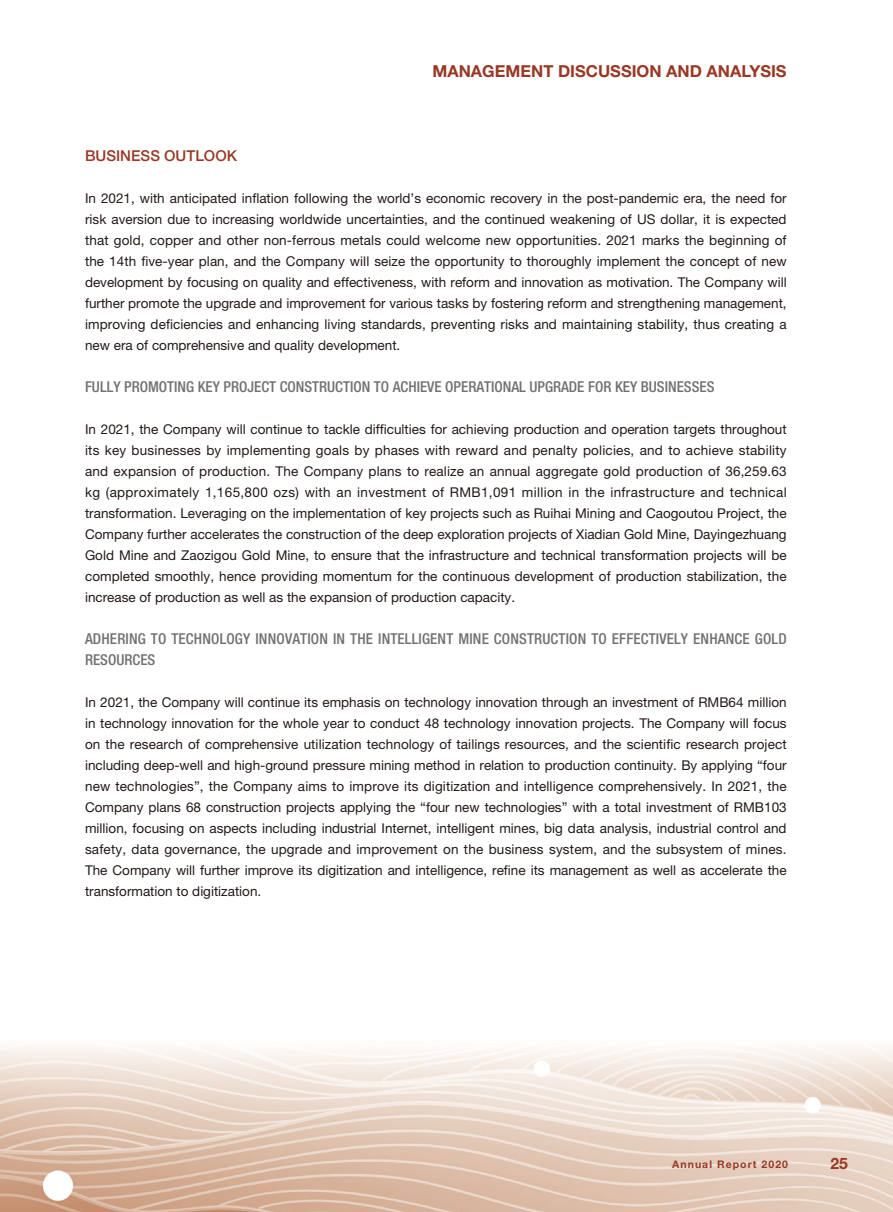
<style>
.page{position:relative;width:893px;height:1212px;background:#fff}
.page>*{position:absolute;margin:0;border:0;box-sizing:border-box;transform-origin:0 0}
.t1{font:700 16.5px "Helvetica Neue LT Std";color:#993824}
.t2{font:700 15.75px "Helvetica Neue LT Std";color:#993824}
.t3{font:500 condensed 15px/21px "Helvetica Neue LT Std";color:#717171}
.t4{font:500 15px "Helvetica Neue LT Std";color:#993824}
.t5{font:13.5px/21px "Helvetica Neue LT Std";color:#231916;text-align:justify}
.t6{font:700 10.5px "Helvetica Neue LT Std";letter-spacing:.1em;color:#993824}
</style>
<div class="page">
<img style="left:0;top:1045px;width:893px;height:167px">
<p class="t1" style="left:432px;top:66px;width:356px">MANAGEMENT DISCUSSION AND ANALYSIS</p>
<p class="t4" style="left:85px;top:151px;width:153px">BUSINESS OUTLOOK</p>
<p class="t5" style="left:85px;top:190px;width:703px">In 2021, with anticipated inflation following the world’s economic recovery in the post-pandemic era, the need for risk aversion due to increasing worldwide uncertainties, and the continued weakening of US dollar, it is expected that gold, copper and other non-ferrous metals could welcome new opportunities. 2021 marks the beginning of the 14th five-year plan, and the Company will seize the opportunity to thoroughly implement the concept of new development by focusing on quality and effectiveness, with reform and innovation as motivation. The Company will further promote the upgrade and improvement for various tasks by fostering reform and strengthening management, improving deficiencies and enhancing living standards, preventing risks and maintaining stability, thus creating a new era of comprehensive and quality development.</p>
<p class="t3" style="left:85px;top:378px;width:631px">FULLY PROMOTING KEY PROJECT CONSTRUCTION TO ACHIEVE OPERATIONAL UPGRADE FOR KEY BUSINESSES</p>
<p class="t5" style="left:85px;top:421px;width:703px">In 2021, the Company will continue to tackle difficulties for achieving production and operation targets throughout its key businesses by implementing goals by phases with reward and penalty policies, and to achieve stability and expansion of production. The Company plans to realize an annual aggregate gold production of 36,259.63 kg (approximately 1,165,800 ozs) with an investment of RMB1,091 million in the infrastructure and technical transformation. Leveraging on the implementation of key projects such as Ruihai Mining and Caogoutou Project, the Company further accelerates the construction of the deep exploration projects of Xiadian Gold Mine, Dayingezhuang Gold Mine and Zaozigou Gold Mine, to ensure that the infrastructure and technical transformation projects will be completed smoothly, hence providing momentum for the continuous development of production stabilization, the increase of production as well as the expansion of production capacity.</p>
<p class="t3" style="left:85px;top:630px;width:703px">ADHERING TO TECHNOLOGY INNOVATION IN THE INTELLIGENT MINE CONSTRUCTION TO EFFECTIVELY ENHANCE GOLD<br>RESOURCES</p>
<p class="t5" style="left:85px;top:694px;width:703px">In 2021, the Company will continue its emphasis on technology innovation through an investment of RMB64 million in technology innovation for the whole year to conduct 48 technology innovation projects. The Company will focus on the research of comprehensive utilization technology of tailings resources, and the scientific research project including deep-well and high-ground pressure mining method in relation to production continuity. By applying “four new technologies”, the Company aims to improve its digitization and intelligence comprehensively. In 2021, the Company plans 68 construction projects applying the “four new technologies” with a total investment of RMB103 million, focusing on aspects including industrial Internet, intelligent mines, big data analysis, industrial control and safety, data governance, the upgrade and improvement on the business system, and the subsystem of mines.<br>The Company will further improve its digitization and intelligence, refine its management as well as accelerate the transformation to digitization.</p>
<p class="t6" style="left:672px;top:1160px;width:117px">Annual Report 2020</p>
<p class="t2" style="left:830px;top:1157px;width:19px">25</p>
</div>
